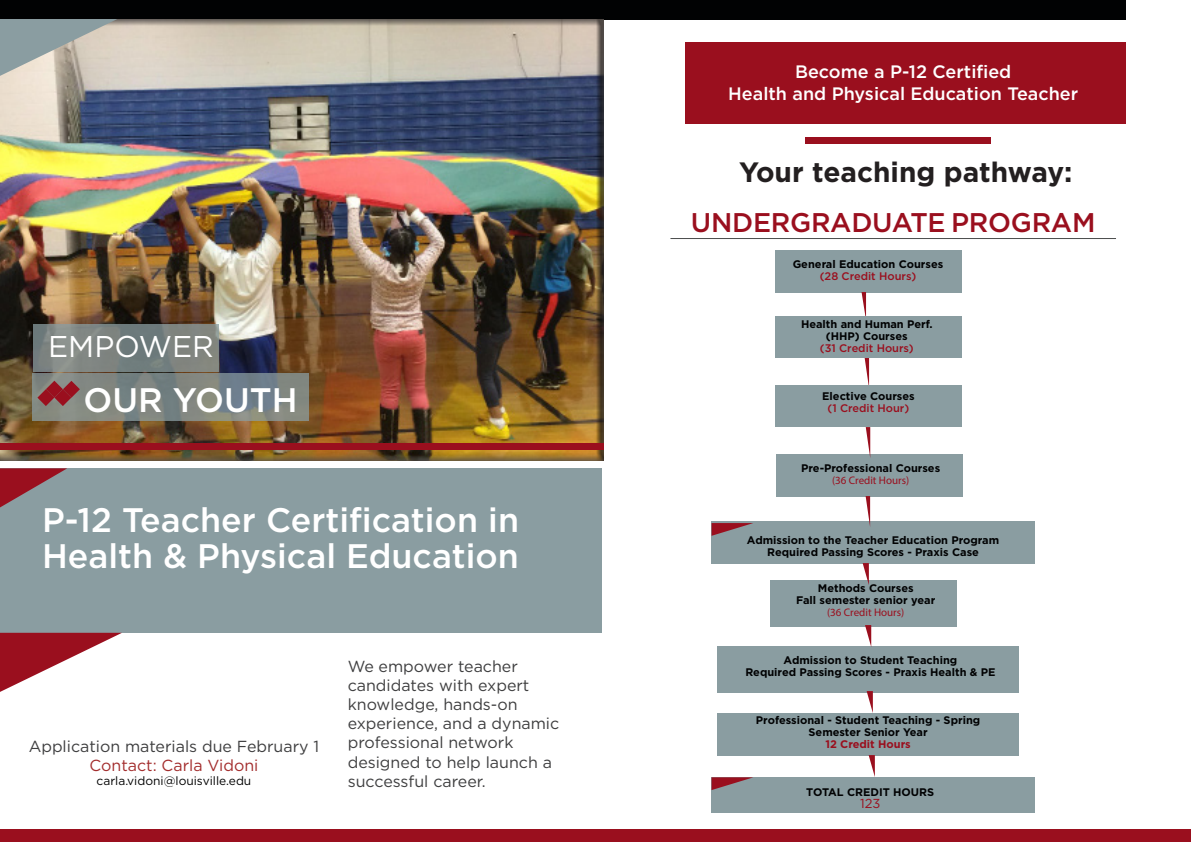
<style>
.page{position:relative;width:1191px;height:842px;background:#fff}
.page>*{position:absolute;margin:0;border:0;box-sizing:border-box;transform-origin:0 0}
.Body{font:500 34px "Gotham";color:#fff}
.t1{font:30px "Gotham";color:#fff}
.t2{font:700 28px "Gotham";color:#231f20}
.Body-2{font:500 27px "Gotham";letter-spacing:-.01em;color:#9a0f1e}
.t3{font:500 18px "Gotham";color:#fff}
.t4{font:16px/19.2px "Gotham";color:#3e3e3f}
.t5{font:16px "Gotham";color:#a32d2d}
.Body_copy{font:13px "Gotham";color:#9a0f1e}
.t6{font:12px "Gotham";color:#000}
.Body_copy-2{font:700 11px/12px "Gotham";color:#010203;text-align:center}
.Body-3{font:700 11px/12px "Gotham";color:#010203;text-align:center}
.s1{font-weight:500;color:#9a0f1e}
.s2{font-family:"Myriad Pro";font-weight:400;color:#9a0f1e}
.s3{color:#9a0f1e}
</style>
<div class="page">
<hr style="left:670px;top:238px;width:446px;height:1px;background:#4a4c4c">
<div style="left:0;top:0;width:1125px;height:19px;background:#010203"></div>
<div style="left:711px;top:521px;width:323px;height:42px;background:#8a9da1"></div>
<div style="left:0;top:18px;width:604px;height:444px;background:#231f20;opacity:.75"></div>
<div style="left:685px;top:43px;width:440px;height:81px;background:#9a0f1e"></div>
<div style="left:579px;top:829px;width:612px;height:13px;background:#9a0f1e"></div>
<div style="left:805px;top:138px;width:185px;height:6px;background:#9a0f1e"></div>
<div style="left:0;top:468px;width:601px;height:165px;background:#8a9da1"></div>
<div style="left:0;top:829px;width:603px;height:13px;background:#9a0f1e"></div>
<div style="left:0;top:444px;width:603px;height:6px;background:#9a0f1e"></div>
<svg style="left:33px;top:324px;width:185px;height:47px;background:#7b8380"></svg>
<svg style="left:32px;top:374px;width:276px;height:47px;background:#7e8582"></svg>
<svg style="left:37px;top:381px;width:43px;height:25px"></svg>
<svg style="left:0;top:19px;width:117px;height:57px;background:#afb3ae"></svg>
<svg style="left:0;top:633px;width:122px;height:59px"></svg>
<svg style="left:0;top:468px;width:67px;height:39px"></svg>
<div style="left:775px;top:250px;width:186px;height:42px;background:#8a9da1"></div>
<svg style="left:861px;top:292px;width:5px;height:24px"></svg>
<svg style="left:864px;top:357px;width:5px;height:28px"></svg>
<svg style="left:711px;top:523px;width:42px;height:13px"></svg>
<div style="left:775px;top:316px;width:186px;height:41px;background:#8a9da1"></div>
<div style="left:774px;top:385px;width:187px;height:42px;background:#8a9da1"></div>
<div style="left:776px;top:455px;width:187px;height:42px;background:#8a9da1"></div>
<svg style="left:865px;top:427px;width:5px;height:29px"></svg>
<svg style="left:865px;top:496px;width:5px;height:30px"></svg>
<div style="left:770px;top:580px;width:187px;height:47px;background:#8a9da1"></div>
<div style="left:717px;top:646px;width:302px;height:46px;background:#8a9da1"></div>
<div style="left:717px;top:713px;width:302px;height:42px;background:#8a9da1"></div>
<div style="left:711px;top:777px;width:323px;height:35px;background:#8a9da1"></div>
<svg style="left:711px;top:777px;width:42px;height:13px"></svg>
<svg style="left:862px;top:563px;width:7px;height:22px"></svg>
<svg style="left:865px;top:625px;width:6px;height:21px"></svg>
<svg style="left:866px;top:691px;width:7px;height:22px"></svg>
<svg style="left:868px;top:755px;width:7px;height:22px"></svg>
<p class="t1" style="left:48px;top:327px;width:167px">EMPOWER</p>
<p class="Body" style="left:84px;top:378px;width:216px">OUR YOUTH</p>
<p class="Body" style="left:42px;top:498px;width:478px">P-12 Teacher Certification in</p>
<p class="Body" style="left:42px;top:534px;width:478px">Health &amp; Physical Education</p>
<p class="t4" style="left:29px;top:736px;width:292px">Application materials due February 1</p>
<p class="t5" style="left:89px;top:755px;width:170px">Contact: Carla Vidoni</p>
<p class="t6" style="left:97px;top:773px;width:156px">carla.vidoni@louisville.edu</p>
<p class="t4" style="left:348px;top:656px;width:213px">We empower teacher candidates with expert knowledge, hands-on experience, and a dynamic professional network designed to help launch a successful career.</p>
<p class="t3" style="left:795px;top:60px;width:218px">Become a P-12 Certified</p>
<p class="t3" style="left:728px;top:82px;width:351px">Health and Physical Education Teacher</p>
<p class="t2" style="left:739px;top:154px;width:335px">Your teaching pathway:</p>
<p class="Body-2" style="left:691px;top:205px;width:406px">UNDERGRADUATE PROGRAM</p>
<p class="Body-3" style="left:792px;top:258px;width:152px">General Education Courses <span class="s1">(28 Credit Hours)</span></p>
<p class="Body-3" style="left:801px;top:318px;width:133px">Health and Human Perf. (HHP) Courses<br><span class="s1">(31 Credit Hours)</span></p>
<p class="Body-3" style="left:822px;top:390px;width:94px">Elective Courses <span class="s1">(1 Credit Hour)</span></p>
<p class="Body_copy-2" style="left:801px;top:462px;width:141px">Pre-Professional Courses <span class="s2">(36 Credit Hours)</span></p>
<p class="Body-3" style="left:747px;top:534px;width:254px">Admission to the Teacher Education Program<br>Required Passing Scores - Praxis Case</p>
<p class="Body_copy-2" style="left:796px;top:582px;width:141px">Methods Courses<br>Fall semester senior year <span class="s2">(36 Credit Hours)</span></p>
<p class="Body_copy-2" style="left:745px;top:654px;width:251px">Admission to Student Teaching<br>Required Passing Scores - Praxis Health &amp; PE</p>
<p class="Body_copy-2" style="left:756px;top:714px;width:226px">Professional - Student Teaching - Spring<br>Semester Senior Year<br><span class="s3">12 Credit Hours</span></p>
<p class="Body_copy-2" style="left:806px;top:786px;width:129px">TOTAL CREDIT HOURS</p>
<p class="Body_copy" style="left:860px;top:795px;width:22px">123</p>
</div>
